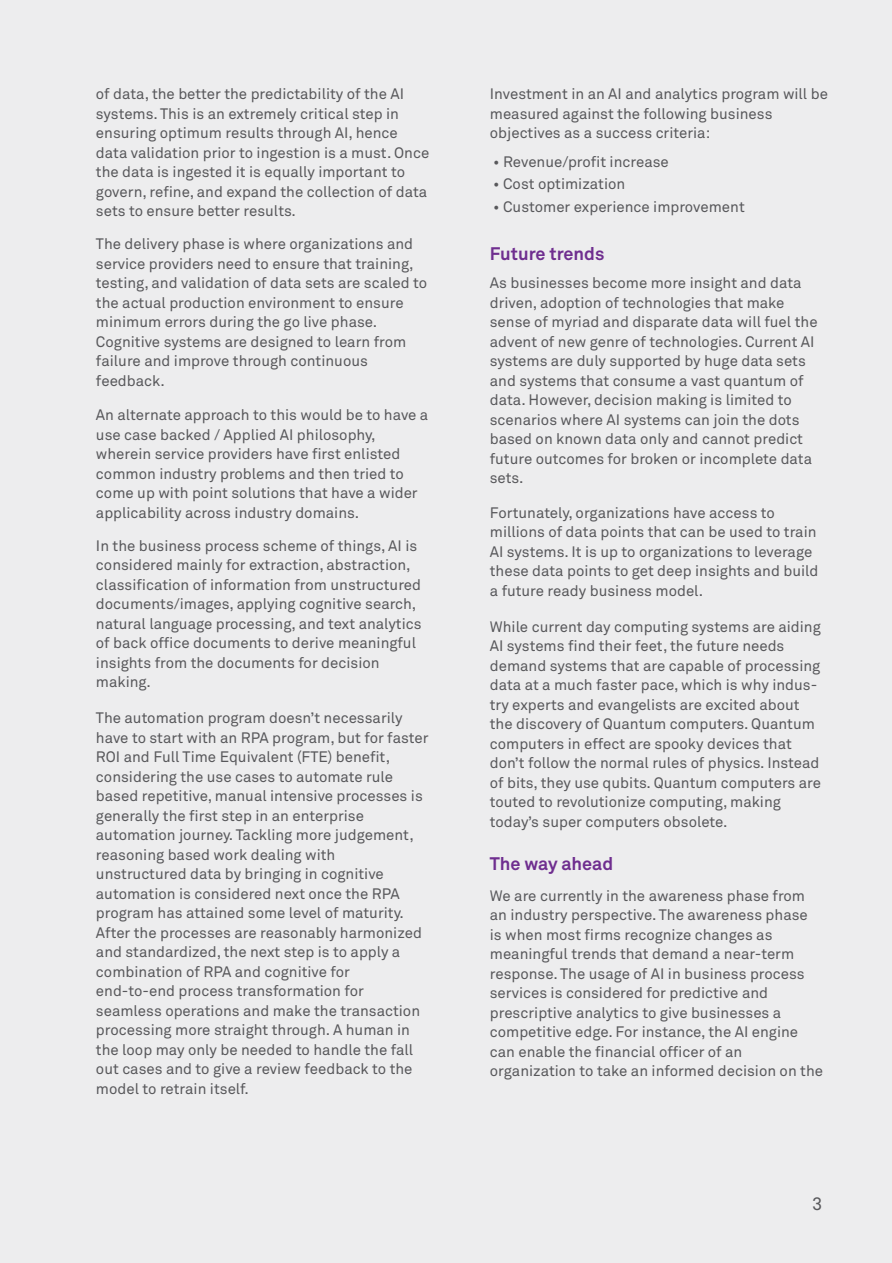
<style>
.page{position:relative;width:892px;height:1263px;background:#fff}
.page>*{position:absolute;margin:0;border:0;box-sizing:border-box;transform-origin:0 0}
.t1{font:700 18px "Wipro Akkurat";color:#6f2e8f}
.t2{font:18px "Wipro Akkurat";color:#58585b}
.t3{font:15px/19.5px "Wipro Akkurat";color:#58585b}
</style>
<div class="page">
<div style="left:0;top:0;width:891px;height:1263px;background:#ededee"></div>
<p class="t3" style="left:96px;top:84px;width:334px">of data, the better the predictability of the AI systems. This is an extremely critical step in ensuring optimum results through AI, hence data validation prior to ingestion is a must. Once the data is ingested it is equally important to govern, refine, and expand the collection of data sets to ensure better results.</p>
<p class="t3" style="left:96px;top:234px;width:332px">The delivery phase is where organizations and service providers need to ensure that training, testing, and validation of data sets are scaled to the actual production environment to ensure minimum errors during the go live phase.<br>Cognitive systems are designed to learn from failure and improve through continuous feedback.</p>
<p class="t3" style="left:96px;top:405px;width:334px">An alternate approach to this would be to have a use case backed / Applied AI philosophy, wherein service providers have first enlisted common industry problems and then tried to come up with point solutions that have a wider applicability across industry domains.</p>
<p class="t3" style="left:96px;top:536px;width:327px">In the business process scheme of things, AI is considered mainly for extraction, abstraction, classification of information from unstructured documents/images, applying cognitive search, natural language processing, and text analytics of back office documents to derive meaningful insights from the documents for decision making.</p>
<p class="t3" style="left:96px;top:708px;width:334px">The automation program doesn’t necessarily have to start with an RPA program, but for faster ROI and Full Time Equivalent (FTE) benefit, considering the use cases to automate rule based repetitive, manual intensive processes is generally the first step in an enterprise automation journey. Tackling more judgement, reasoning based work dealing with unstructured data by bringing in cognitive automation is considered next once the RPA program has attained some level of maturity.<br>After the processes are reasonably harmonized and standardized, the next step is to apply a combination of RPA and cognitive for end-to-end process transformation for seamless operations and make the transaction processing more straight through. A human in the loop may only be needed to handle the fall out cases and to give a review feedback to the model to retrain itself.</p>
<p class="t3" style="left:489px;top:84px;width:339px">Investment in an AI and analytics program will be measured against the following business objectives as a success criteria:</p>
<p class="t3" style="left:493px;top:152px;width:177px">• Revenue/profit increase</p>
<p class="t3" style="left:493px;top:174px;width:134px">• Cost optimization</p>
<p class="t3" style="left:493px;top:197px;width:253px">• Customer experience improvement</p>
<p class="t1" style="left:489px;top:243px;width:116px">Future trends</p>
<p class="t3" style="left:489px;top:273px;width:329px">As businesses become more insight and data driven, adoption of technologies that make sense of myriad and disparate data will fuel the advent of new genre of technologies. Current AI systems are duly supported by huge data sets and systems that consume a vast quantum of data. However, decision making is limited to scenarios where AI systems can join the dots based on known data only and cannot predict future outcomes for broken or incomplete data sets.</p>
<p class="t3" style="left:489px;top:503px;width:330px">Fortunately, organizations have access to millions of data points that can be used to train AI systems. It is up to organizations to leverage these data points to get deep insights and build a future ready business model.</p>
<p class="t3" style="left:489px;top:617px;width:333px">While current day computing systems are aiding AI systems find their feet, the future needs demand systems that are capable of processing data at a much faster pace, which is why indus&shy;try experts and evangelists are excited about the discovery of Quantum computers. Quantum computers in effect are spooky devices that don’t follow the normal rules of physics. Instead of bits, they use qubits. Quantum computers are touted to revolutionize computing, making today’s super computers obsolete.</p>
<p class="t1" style="left:489px;top:852px;width:125px">The way ahead</p>
<p class="t3" style="left:489px;top:886px;width:334px">We are currently in the awareness phase from an industry perspective. The awareness phase is when most firms recognize changes as meaningful trends that demand a near-term response. The usage of AI in business process services is considered for predictive and prescriptive analytics to give businesses a competitive edge. For instance, the AI engine can enable the financial officer of an organization to take an informed decision on the</p>
<p class="t2" style="left:811px;top:1193px;width:12px">3</p>
</div>
